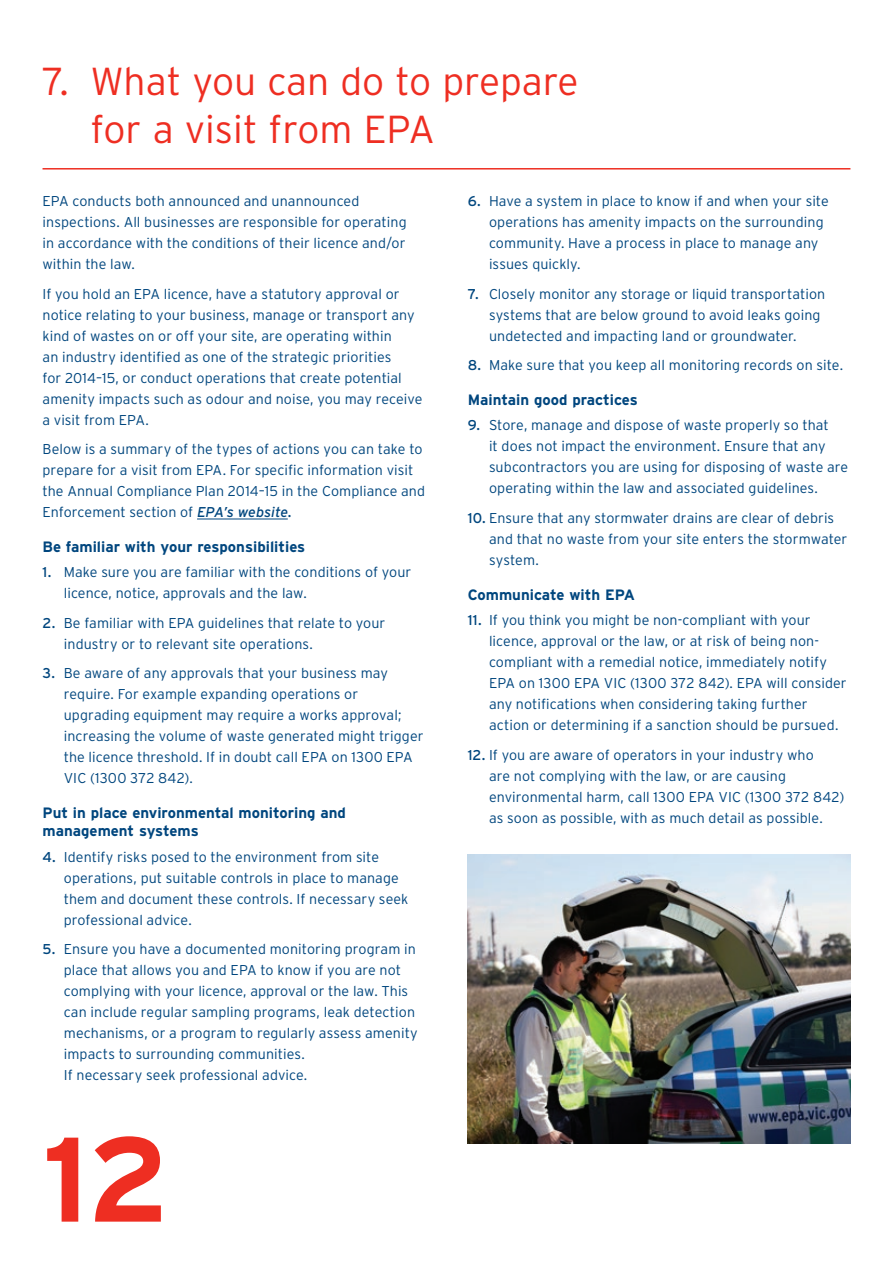
<style>
.page{position:relative;width:893px;height:1263px;background:#fff}
.page>*{position:absolute;margin:0;border:0;box-sizing:border-box;transform-origin:0 0}
.t1{font:700 120px "Interstate";color:#ee2e22}
.t2{font:300 39px/47.2px "Interstate";color:#ee2e22}
.t3{font:700 15px/18px "Interstate";color:#00467e}
.t4{font:300 14.25px/21px "Interstate";letter-spacing:.005em;color:#00467e}
.s1{font-weight:400;font-style:italic}
.s2{font-weight:400}
</style>
<div class="page">
<hr style="left:43px;top:168px;width:807px;height:2px;background:#ee2e22">
<hr style="left:197px;top:519px;width:91px;height:1px;background:#00467e">
<img style="left:468px;top:855px;width:382px;height:288px">
<h2 class="t2" style="left:91px;top:58px;width:490px;text-indent:-48px">7. What you can do to prepare for a visit from EPA</h2>
<p class="t4" style="left:43px;top:190px;width:366px">EPA conducts both announced and unannounced inspections. All businesses are responsible for operating in accordance with the conditions of their licence and/or within the law.</p>
<p class="t4" style="left:43px;top:283px;width:381px">If you hold an EPA licence, have a statutory approval or notice relating to your business, manage or transport any kind of wastes on or off your site, are operating within<br>an industry identified as one of the strategic priorities<br>for 2014–15, or conduct operations that create potential amenity impacts such as odour and noise, you may receive a visit from EPA.</p>
<p class="t4" style="left:43px;top:438px;width:384px">Below is a summary of the types of actions you can take to prepare for a visit from EPA. For specific information visit the Annual Compliance Plan 2014–15 in the Compliance and Enforcement section of <span class="s1">EPA’s website</span><span class="s2">.</span></p>
<p class="t3" style="left:43px;top:538px;width:264px">Be familiar with your responsibilities</p>
<p class="t4" style="left:64px;top:562px;width:349px;text-indent:-21px"><span class="s2">1.</span> Make sure you are familiar with the conditions of your licence, notice, approvals and the law.</p>
<p class="t4" style="left:64px;top:612px;width:323px;text-indent:-21px"><span class="s2">2.</span> Be familiar with EPA guidelines that relate to your industry or to relevant site operations.</p>
<p class="t4" style="left:64px;top:663px;width:361px;text-indent:-21px"><span class="s2">3.</span> Be aware of any approvals that your business may require. For example expanding operations or upgrading equipment may require a works approval; increasing the volume of waste generated might trigger the licence threshold. If in doubt call EPA on 1300 EPA VIC (1300 372 842).</p>
<p class="t3" style="left:43px;top:804px;width:305px">Put in place environmental monitoring and management systems</p>
<p class="t4" style="left:64px;top:846px;width:346px;text-indent:-21px"><span class="s2">4.</span> Identify risks posed to the environment from site operations, put suitable controls in place to manage them and document these controls. If necessary seek professional advice.</p>
<p class="t4" style="left:64px;top:938px;width:355px;text-indent:-21px"><span class="s2">5.</span> Ensure you have a documented monitoring program in place that allows you and EPA to know if you are not complying with your licence, approval or the law. This can include regular sampling programs, leak detection mechanisms, or a program to regularly assess amenity impacts to surrounding communities.<br>If necessary seek professional advice.</p>
<h1 class="t1" style="left:43px;top:1112px;width:128px">12</h1>
<p class="t4" style="left:489px;top:190px;width:341px;text-indent:-21px"><span class="s2">6.</span> Have a system in place to know if and when your site operations has amenity impacts on the surrounding community. Have a process in place to manage any issues quickly.</p>
<p class="t4" style="left:489px;top:283px;width:338px;text-indent:-21px"><span class="s2">7.</span> Closely monitor any storage or liquid transportation systems that are below ground to avoid leaks going undetected and impacting land or groundwater.</p>
<p class="t4" style="left:468px;top:354px;width:377px"><span class="s2">8.</span> Make sure that you keep all monitoring records on site.</p>
<p class="t3" style="left:468px;top:391px;width:172px">Maintain good practices</p>
<p class="t4" style="left:489px;top:415px;width:361px;text-indent:-21px"><span class="s2">9.</span> Store, manage and dispose of waste properly so that<br>it does not impact the environment. Ensure that any subcontractors you are using for disposing of waste are operating within the law and associated guidelines.</p>
<p class="t4" style="left:489px;top:507px;width:360px;text-indent:-21px"><span class="s2">10.</span> Ensure that any stormwater drains are clear of debris and that no waste from your site enters the stormwater system.</p>
<p class="t3" style="left:468px;top:585px;width:169px">Communicate with EPA</p>
<p class="t4" style="left:489px;top:609px;width:359px;text-indent:-21px"><span class="s2">11.</span> If you think you might be non-compliant with your licence, approval or the law, or at risk of being non&shy;compliant with a remedial notice, immediately notify EPA on 1300 EPA VIC (1300 372 842). EPA will consider any notifications when considering taking further action or determining if a sanction should be pursued.</p>
<p class="t4" style="left:489px;top:744px;width:357px;text-indent:-21px"><span class="s2">12.</span> If you are aware of operators in your industry who<br>are not complying with the law, or are causing environmental harm, call 1300 EPA VIC (1300 372 842) as soon as possible, with as much detail as possible.</p>
</div>
